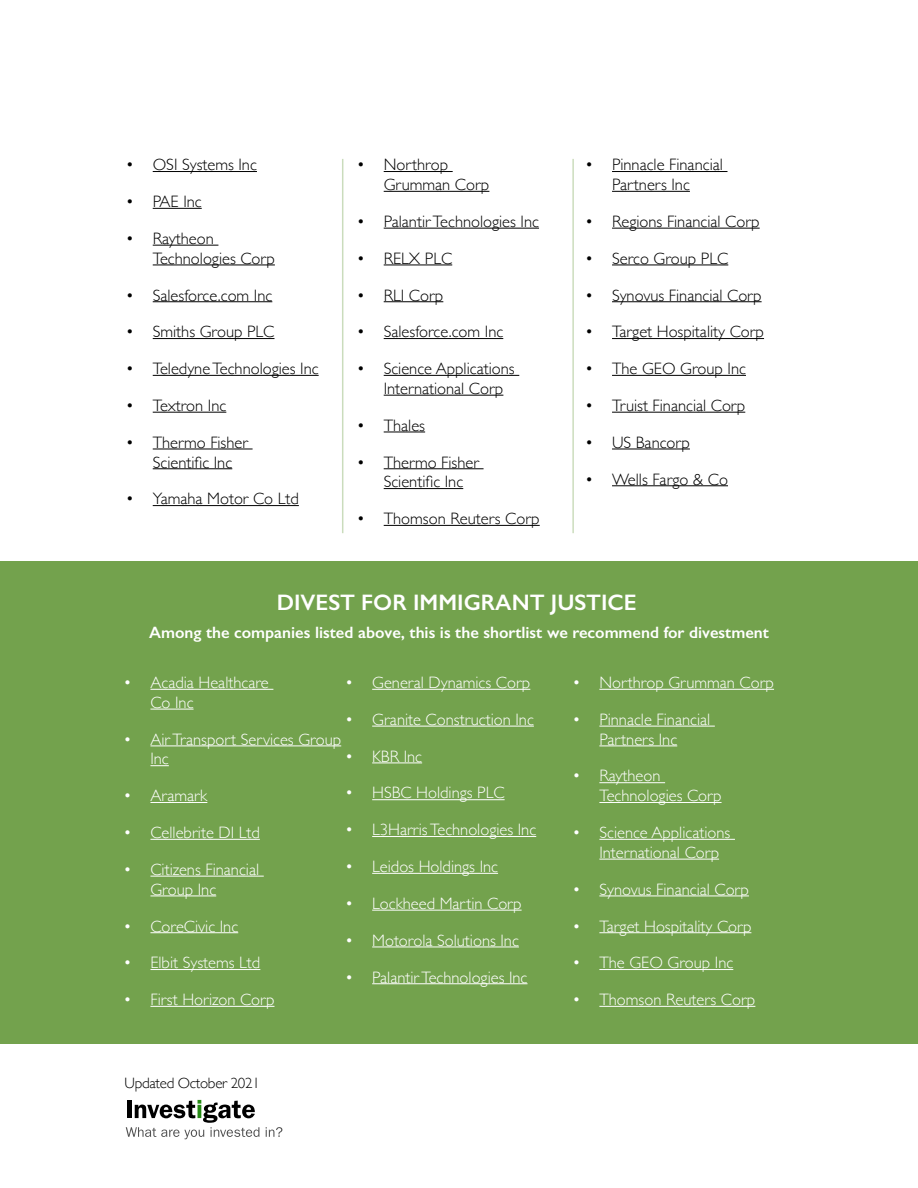
<style>
.page{position:relative;width:918px;height:1188px;background:#fff}
.page>*{position:absolute;margin:0;border:0;box-sizing:border-box;transform-origin:0 0}
.t1{font:600 22.5px "Gill Sans";color:#fff}
.t2{font:300 16.5px/19.8px "Gill Sans";color:#fff}
.t3{font:300 16.5px/19.8px "Gill Sans";color:#000}
.t4{font:600 16.5px "Gill Sans";color:#fff}
.t5{font:300 15px "Gill Sans";letter-spacing:-.02em;color:#000}
</style>
<div class="page">
<div style="left:0;top:561px;width:918px;height:483px;background:#73a24d"></div>
<hr style="left:153px;top:171px;width:104px;height:1px;background:#000">
<hr style="left:153px;top:208px;width:49px;height:1px;background:#000">
<hr style="left:153px;top:245px;width:65px;height:1px;background:#000">
<hr style="left:153px;top:265px;width:122px;height:1px;background:#000">
<hr style="left:153px;top:301px;width:119px;height:1px;background:#000">
<hr style="left:153px;top:338px;width:122px;height:1px;background:#000">
<hr style="left:153px;top:375px;width:166px;height:1px;background:#000">
<hr style="left:153px;top:412px;width:73px;height:1px;background:#000">
<hr style="left:153px;top:449px;width:100px;height:1px;background:#000">
<hr style="left:153px;top:468px;width:79px;height:1px;background:#000">
<hr style="left:153px;top:505px;width:146px;height:1px;background:#000">
<hr style="left:150px;top:689px;width:123px;height:1px;background:#fff">
<hr style="left:150px;top:709px;width:44px;height:1px;background:#fff">
<hr style="left:150px;top:745px;width:191px;height:1px;background:#fff">
<svg style="left:150px;top:765px;width:19px;height:1px"></svg>
<hr style="left:150px;top:802px;width:57px;height:1px;background:#fff">
<hr style="left:150px;top:839px;width:110px;height:1px;background:#fff">
<hr style="left:150px;top:876px;width:114px;height:1px;background:#fff">
<hr style="left:150px;top:896px;width:66px;height:1px;background:#fff">
<hr style="left:150px;top:932px;width:88px;height:1px;background:#fff">
<hr style="left:150px;top:969px;width:110px;height:1px;background:#fff">
<hr style="left:150px;top:1006px;width:124px;height:1px;background:#fff">
<hr style="left:599px;top:689px;width:175px;height:1px;background:#fff">
<hr style="left:599px;top:726px;width:116px;height:1px;background:#fff">
<hr style="left:599px;top:745px;width:78px;height:1px;background:#fff">
<hr style="left:599px;top:782px;width:66px;height:1px;background:#fff">
<hr style="left:599px;top:802px;width:123px;height:1px;background:#fff">
<hr style="left:599px;top:839px;width:136px;height:1px;background:#fff">
<hr style="left:599px;top:859px;width:120px;height:1px;background:#fff">
<hr style="left:599px;top:896px;width:150px;height:1px;background:#fff">
<hr style="left:599px;top:932px;width:152px;height:1px;background:#fff">
<hr style="left:599px;top:969px;width:134px;height:1px;background:#fff">
<hr style="left:599px;top:1006px;width:156px;height:1px;background:#fff">
<hr style="left:372px;top:689px;width:158px;height:1px;background:#fff">
<hr style="left:372px;top:726px;width:162px;height:1px;background:#fff">
<hr style="left:372px;top:763px;width:50px;height:1px;background:#fff">
<hr style="left:372px;top:799px;width:133px;height:1px;background:#fff">
<hr style="left:372px;top:836px;width:164px;height:1px;background:#fff">
<hr style="left:372px;top:873px;width:126px;height:1px;background:#fff">
<hr style="left:372px;top:910px;width:150px;height:1px;background:#fff">
<hr style="left:372px;top:947px;width:147px;height:1px;background:#fff">
<hr style="left:372px;top:983px;width:156px;height:1px;background:#fff">
<hr style="left:384px;top:171px;width:69px;height:1px;background:#000">
<hr style="left:384px;top:191px;width:105px;height:1px;background:#000">
<hr style="left:384px;top:228px;width:155px;height:1px;background:#000">
<hr style="left:384px;top:265px;width:68px;height:1px;background:#000">
<hr style="left:384px;top:301px;width:59px;height:1px;background:#000">
<hr style="left:384px;top:338px;width:119px;height:1px;background:#000">
<hr style="left:384px;top:375px;width:135px;height:1px;background:#000">
<hr style="left:384px;top:395px;width:119px;height:1px;background:#000">
<hr style="left:384px;top:432px;width:41px;height:1px;background:#000">
<hr style="left:384px;top:468px;width:100px;height:1px;background:#000">
<hr style="left:384px;top:488px;width:79px;height:1px;background:#000">
<hr style="left:384px;top:525px;width:156px;height:1px;background:#000">
<hr style="left:612px;top:171px;width:116px;height:1px;background:#000">
<hr style="left:612px;top:191px;width:78px;height:1px;background:#000">
<hr style="left:612px;top:228px;width:148px;height:1px;background:#000">
<hr style="left:612px;top:265px;width:116px;height:1px;background:#000">
<hr style="left:612px;top:301px;width:150px;height:1px;background:#000">
<hr style="left:612px;top:338px;width:152px;height:1px;background:#000">
<hr style="left:612px;top:375px;width:134px;height:1px;background:#000">
<hr style="left:612px;top:412px;width:133px;height:1px;background:#000">
<hr style="left:612px;top:449px;width:78px;height:1px;background:#000">
<hr style="left:612px;top:485px;width:116px;height:1px;background:#000">
<hr style="left:342px;top:159px;width:1px;height:374px;background:#508b21">
<hr style="left:572px;top:159px;width:2px;height:374px;background:#508b21">
<svg style="left:126px;top:1100px;width:133px;height:39px"></svg>
<svg style="left:266px;top:1127px;width:16px;height:10px"></svg>
<p class="t3" style="left:126px;top:154px;width:133px">• OSI Systems Inc</p>
<p class="t3" style="left:126px;top:191px;width:77px">• PAE Inc</p>
<p class="t3" style="left:153px;top:228px;width:124px;text-indent:-27px">• Raytheon<br>Technologies Corp</p>
<p class="t3" style="left:126px;top:284px;width:148px">• Salesforce.com Inc</p>
<p class="t3" style="left:126px;top:321px;width:150px">• Smiths Group PLC</p>
<p class="t3" style="left:126px;top:358px;width:194px">• Teledyne Technologies Inc</p>
<p class="t3" style="left:126px;top:395px;width:102px">• Textron Inc</p>
<p class="t3" style="left:153px;top:432px;width:97px;text-indent:-27px">• Thermo Fisher<br>Scientific Inc</p>
<p class="t3" style="left:126px;top:488px;width:175px">• Yamaha Motor Co Ltd</p>
<p class="t3" style="left:384px;top:154px;width:107px;text-indent:-27px">• Northrop<br>Grumman Corp</p>
<p class="t3" style="left:357px;top:211px;width:184px">• Palantir Technologies Inc</p>
<p class="t3" style="left:357px;top:248px;width:97px">• RELX PLC</p>
<p class="t3" style="left:357px;top:284px;width:88px">• RLI Corp</p>
<p class="t3" style="left:357px;top:321px;width:148px">• Salesforce.com Inc</p>
<p class="t3" style="left:384px;top:358px;width:133px;text-indent:-27px">• Science Applications<br>International Corp</p>
<p class="t3" style="left:357px;top:415px;width:70px">• Thales</p>
<p class="t3" style="left:384px;top:451px;width:97px;text-indent:-27px">• Thermo Fisher<br>Scientific Inc</p>
<p class="t3" style="left:357px;top:508px;width:185px">• Thomson Reuters Corp</p>
<p class="t3" style="left:585px;top:154px;width:139px;text-align:center">• Pinnacle Financial<br>Partners Inc</p>
<p class="t3" style="left:585px;top:211px;width:176px">• Regions Financial Corp</p>
<p class="t3" style="left:585px;top:248px;width:145px">• Serco Group PLC</p>
<p class="t3" style="left:585px;top:284px;width:178px">• Synovus Financial Corp</p>
<p class="t3" style="left:585px;top:321px;width:181px">• Target Hospitality Corp</p>
<p class="t3" style="left:585px;top:358px;width:162px">• The GEO Group Inc</p>
<p class="t3" style="left:585px;top:395px;width:162px">• Truist Financial Corp</p>
<p class="t3" style="left:585px;top:432px;width:106px">• US Bancorp</p>
<p class="t3" style="left:585px;top:469px;width:144px">• Wells Fargo &amp; Co</p>
<h1 class="t1" style="left:277px;top:589px;width:362px">DIVEST FOR IMMIGRANT JUSTICE</h1>
<p class="t4" style="left:149px;top:623px;width:621px">Among the companies listed above, this is the shortlist we recommend for divestment</p>
<p class="t2" style="left:345px;top:672px;width:187px">• General Dynamics Corp</p>
<p class="t2" style="left:345px;top:709px;width:190px">• Granite Construction Inc</p>
<p class="t2" style="left:345px;top:746px;width:78px">• KBR Inc</p>
<p class="t2" style="left:345px;top:782px;width:161px">• HSBC Holdings PLC</p>
<p class="t2" style="left:345px;top:819px;width:193px">• L3Harris Technologies Inc</p>
<p class="t2" style="left:345px;top:856px;width:154px">• Leidos Holdings Inc</p>
<p class="t2" style="left:345px;top:893px;width:178px">• Lockheed Martin Corp</p>
<p class="t2" style="left:345px;top:930px;width:175px">• Motorola Solutions Inc</p>
<p class="t2" style="left:345px;top:966px;width:184px">• Palantir Technologies Inc</p>
<p class="t2" style="left:150px;top:672px;width:120px;text-indent:-27px">• Acadia Healthcare<br>Co Inc</p>
<p class="t2" style="left:150px;top:729px;width:192px;text-indent:-27px">• Air Transport Services Group<br>Inc</p>
<p class="t2" style="left:123px;top:785px;width:85px">• Aramark</p>
<p class="t2" style="left:123px;top:822px;width:138px">• Cellebrite DI Ltd</p>
<p class="t2" style="left:150px;top:859px;width:110px;text-indent:-27px">• Citizens Financial<br>Group Inc</p>
<p class="t2" style="left:123px;top:915px;width:116px">• CoreCivic Inc</p>
<p class="t2" style="left:123px;top:952px;width:138px">• Elbit Systems Ltd</p>
<p class="t2" style="left:123px;top:989px;width:153px">• First Horizon Corp</p>
<p class="t5" style="left:125px;top:1072px;width:137px">Updated October 2021</p>
<p class="t2" style="left:572px;top:672px;width:203px">• Northrop Grumman Corp</p>
<p class="t2" style="left:572px;top:709px;width:139px;text-align:center">• Pinnacle Financial<br>Partners Inc</p>
<p class="t2" style="left:599px;top:765px;width:124px;text-indent:-27px">• Raytheon<br>Technologies Corp</p>
<p class="t2" style="left:599px;top:822px;width:133px;text-indent:-27px">• Science Applications<br>International Corp</p>
<p class="t2" style="left:572px;top:879px;width:178px">• Synovus Financial Corp</p>
<p class="t2" style="left:572px;top:915px;width:181px">• Target Hospitality Corp</p>
<p class="t2" style="left:572px;top:952px;width:162px">• The GEO Group Inc</p>
<p class="t2" style="left:572px;top:989px;width:185px">• Thomson Reuters Corp</p>
</div>
